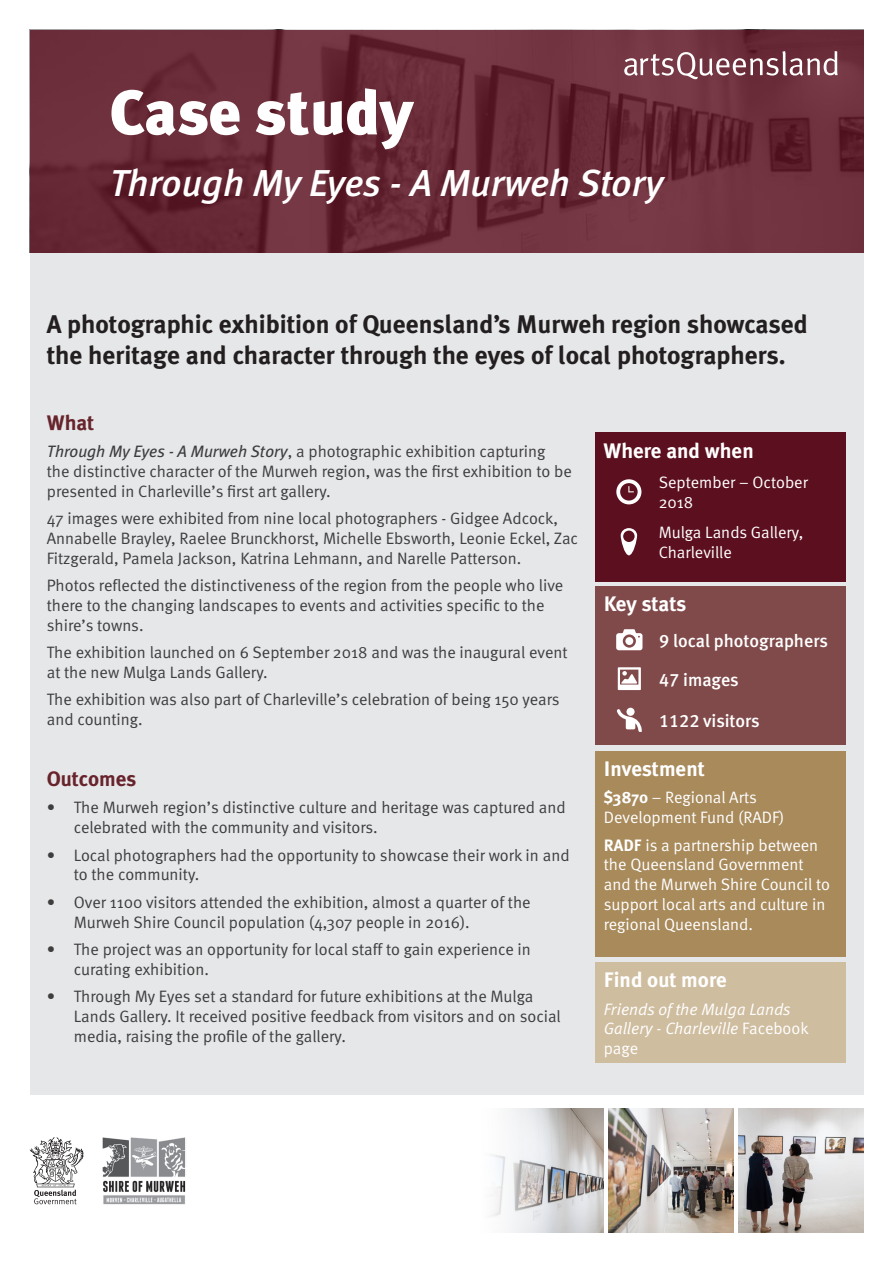
<style>
.page{position:relative;width:893px;height:1263px;background:#fff}
.page>*{position:absolute;margin:0;border:0;box-sizing:border-box;transform-origin:0 0}
.t1{font:900 63px "Meta Plus";color:#fff}
.t2{font:italic 37.5px "Meta Medium LF";color:#fff}
.t3{font:700 25.5px/30.6px "Meta Plus";color:#231f20}
.t4{font:700 21px "Meta Plus";color:#fff}
.t5{font:700 21px "Meta Plus";color:#67242c}
.t6{font:18px "Meta Medium LF";color:#fff}
.What_paragraph{font:16.5px/19.8px "Meta Normal";color:#3e3e3f}
.Investment__Normal{font:16.5px/19.8px "Meta Normal";color:#fff}
.Investment__Normal-2{font:italic 16.5px/19.8px "Meta Normal";color:#fff}
.s1{font-family:"Meta Plus";font-style:italic}
.s2{font-family:"Meta Plus";font-weight:700}
.s3{font-style:normal}
</style>
<div class="page">
<div style="left:30px;top:30px;width:833px;height:1064px;background:#e6e7e9"></div>
<svg style="left:30px;top:30px;width:833px;height:223px;background:#692c38"></svg>
<div style="left:595px;top:586px;width:251px;height:159px;background:#814a4a"></div>
<svg style="left:616px;top:629px;width:26px;height:21px"></svg>
<div style="left:625px;top:637px;width:8px;height:8px;background:#fff;border-radius:50%"></div>
<svg style="left:618px;top:667px;width:23px;height:23px"></svg>
<svg style="left:617px;top:709px;width:25px;height:23px"></svg>
<div style="left:626px;top:708px;width:9px;height:8px;background:#fff;border-radius:50%"></div>
<div style="left:595px;top:751px;width:251px;height:206px;background:#a88a5b"></div>
<img style="left:102px;top:1137px;width:84px;height:68px">
<div style="left:595px;top:962px;width:251px;height:101px;background:#cfbd9f"></div>
<img style="left:739px;top:1108px;width:124px;height:125px">
<img style="left:609px;top:1108px;width:124px;height:125px">
<img style="left:491px;top:1108px;width:113px;height:125px">
<div style="left:595px;top:433px;width:251px;height:149px;background:#5c0f1e"></div>
<svg style="left:628px;top:486px;width:6px;height:6px"></svg>
<div style="left:616px;top:479px;width:25px;height:25px;border:4px solid #fff;border-radius:50%"></div>
<svg style="left:621px;top:528px;width:16px;height:27px"></svg>
<svg style="left:30px;top:1137px;width:54px;height:67px"></svg>
<svg style="left:624px;top:51px;width:214px;height:28px;background:#90616a"></svg>
<p class="t1" style="left:110px;top:76px;width:305px">Case study</p>
<p class="t2" style="left:110px;top:161px;width:555px">Through My Eyes - A Murweh Story</p>
<p class="t3" style="left:47px;top:309px;width:762px">A photographic exhibition of Queensland’s Murweh region showcased the heritage and character through the eyes of local photographers.</p>
<p class="t5" style="left:47px;top:410px;width:49px">What</p>
<p class="What_paragraph" style="left:47px;top:441px;width:527px"><span class="s1">Through My Eyes - A Murweh Story</span>, a photographic exhibition capturing the distinctive character of the Murweh region, was the first exhibition to be presented in Charleville’s first art gallery.</p>
<p class="What_paragraph" style="left:47px;top:508px;width:533px">47 images were exhibited from nine local photographers - Gidgee Adcock,<br>Annabelle Brayley, Raelee Brunckhorst, Michelle Ebsworth, Leonie Eckel, Zac<br>Fitzgerald, Pamela Jackson, Katrina Lehmann, and Narelle Patterson.</p>
<p class="What_paragraph" style="left:47px;top:575px;width:518px">Photos reflected the distinctiveness of the region from the people who live there to the changing landscapes to events and activities specific to the shire’s towns.</p>
<p class="What_paragraph" style="left:47px;top:642px;width:522px">The exhibition launched on 6 September 2018 and was the inaugural event at the new Mulga Lands Gallery.</p>
<p class="What_paragraph" style="left:47px;top:689px;width:514px">The exhibition was also part of Charleville’s celebration of being 150 years and counting.</p>
<p class="t5" style="left:47px;top:766px;width:91px">Outcomes</p>
<p class="What_paragraph" style="left:74px;top:797px;width:493px;text-indent:-27px">• The Murweh region’s distinctive culture and heritage was captured and celebrated with the community and visitors.</p>
<p class="What_paragraph" style="left:74px;top:845px;width:497px;text-indent:-27px">• Local photographers had the opportunity to showcase their work in and to the community.</p>
<p class="What_paragraph" style="left:74px;top:892px;width:458px;text-indent:-27px">• Over 1100 visitors attended the exhibition, almost a quarter of the<br>Murweh Shire Council population (4,307 people in 2016).</p>
<p class="What_paragraph" style="left:74px;top:939px;width:459px;text-indent:-27px">• The project was an opportunity for local staff to gain experience in curating exhibition.</p>
<p class="What_paragraph" style="left:74px;top:986px;width:489px;text-indent:-27px">• Through My Eyes set a standard for future exhibitions at the Mulga<br>Lands Gallery. It received positive feedback from visitors and on social media, raising the profile of the gallery.</p>
<p class="t4" style="left:603px;top:438px;width:152px">Where and when</p>
<p class="Investment__Normal" style="left:659px;top:473px;width:151px">September – October<br>2018</p>
<p class="Investment__Normal" style="left:659px;top:522px;width:146px">Mulga Lands Gallery,<br>Charleville</p>
<p class="t4" style="left:604px;top:592px;width:84px">Key stats</p>
<p class="t6" style="left:659px;top:630px;width:170px">9 local photographers</p>
<p class="t6" style="left:659px;top:669px;width:81px">47 images</p>
<p class="t6" style="left:659px;top:710px;width:102px">1122 visitors</p>
<p class="t4" style="left:604px;top:756px;width:102px">Investment</p>
<p class="Investment__Normal" style="left:604px;top:787px;width:182px"><span class="s2">$3870</span> – Regional Arts<br>Development Fund (RADF)</p>
<p class="Investment__Normal" style="left:604px;top:835px;width:228px"><span class="s2">RADF</span> is a partnership between the Queensland Government and the Murweh Shire Council to support local arts and culture in regional Queensland.</p>
<p class="t4" style="left:604px;top:968px;width:125px">Find out more</p>
<p class="Investment__Normal-2" style="left:604px;top:999px;width:206px">Friends of the Mulga Lands<br>Gallery - Charleville <span class="s3">Facebook page</span></p>
</div>
